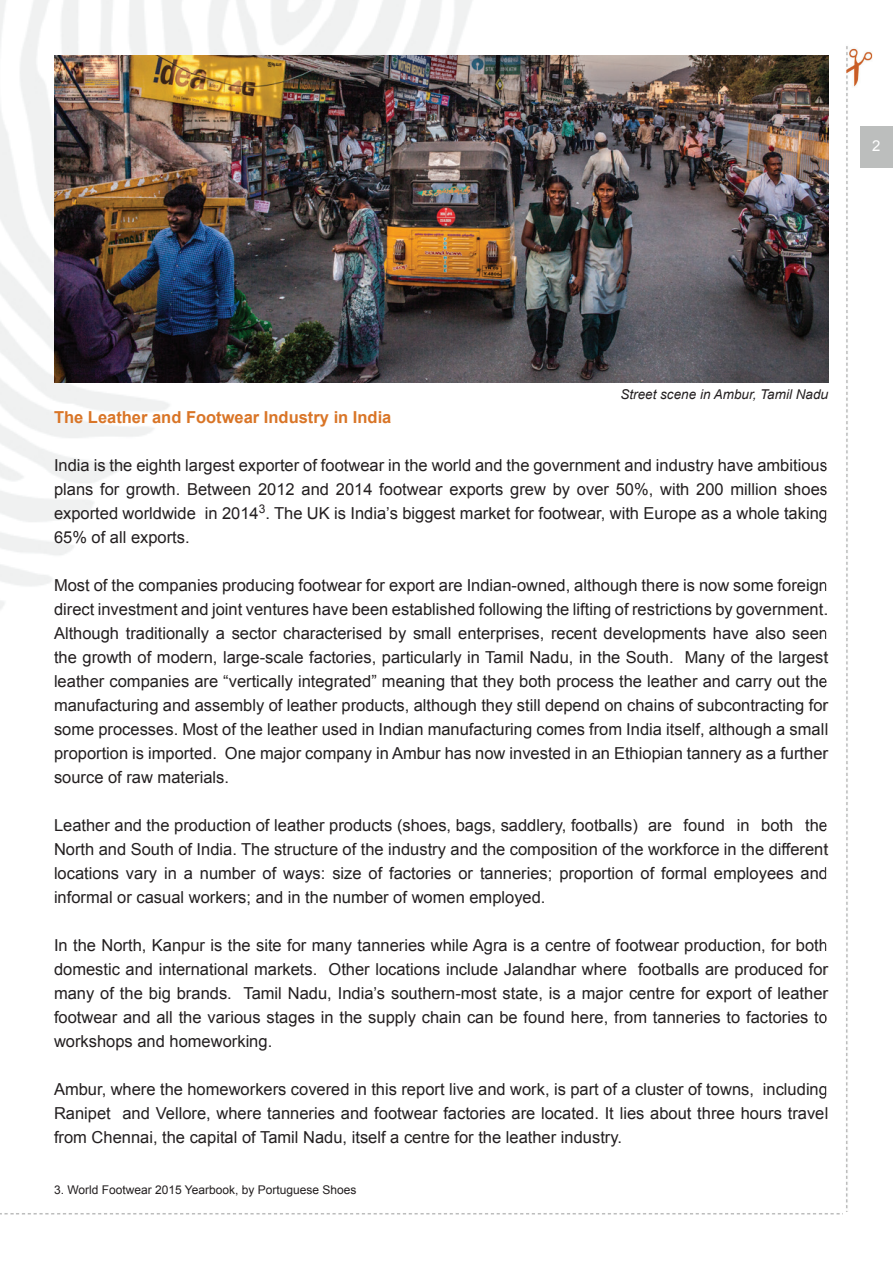
<style>
.page{position:relative;width:893px;height:1263px;background:#fff}
.page>*{position:absolute;margin:0;border:0;box-sizing:border-box;transform-origin:0 0}
.t1{font:16.5px/24px "Arial";color:#231f20;text-align:justify}
.t2{font:700 16.5px "Arial";color:#d97527}
.t3{font:15px "Arial";color:#fff}
.t4{font:italic 13.5px "Arial";color:#231f20}
.t5{font:12px "Arial";color:#231f20}
</style>
<div class="page">
<img style="left:0;top:1213px;width:843px;height:2px">
<img style="left:828px;top:46px;width:48px;height:1165px">
<img style="left:54px;top:55px;width:774px;height:328px">
<p class="t3" style="left:872px;top:136px;width:10px">2</p>
<p class="t4" style="left:620px;top:385px;width:209px">Street scene in Ambur, Tamil Nadu</p>
<p class="t2" style="left:54px;top:406px;width:339px">The Leather and Footwear Industry in India</p>
<p class="t1" style="left:54px;top:453px;width:776px">India is the eighth largest exporter of footwear in the world and the government and industry have ambitious plans for growth. Between 2012 and 2014 footwear exports grew by over 50%, with 200 million shoes exported worldwide in 2014<sup>3</sup>. The UK is India’s biggest market for footwear, with Europe as a whole taking 65% of all exports.</p>
<p class="t1" style="left:54px;top:573px;width:776px">Most of the companies producing footwear for export are Indian-owned, although there is now some foreign direct investment and joint ventures have been established following the lifting of restrictions by government.<br>Although traditionally a sector characterised by small enterprises, recent developments have also seen the growth of modern, large-scale factories, particularly in Tamil Nadu, in the South. Many of the largest leather companies are “vertically integrated” meaning that they both process the leather and carry out the manufacturing and assembly of leather products, although they still depend on chains of subcontracting for some processes. Most of the leather used in Indian manufacturing comes from India itself, although a small proportion is imported. One major company in Ambur has now invested in an Ethiopian tannery as a further source of raw materials.</p>
<p class="t1" style="left:54px;top:813px;width:775px">Leather and the production of leather products (shoes, bags, saddlery, footballs) are found in both the North and South of India. The structure of the industry and the composition of the workforce in the different locations vary in a number of ways: size of factories or tanneries; proportion of formal employees and informal or casual workers; and in the number of women employed.</p>
<p class="t1" style="left:54px;top:933px;width:776px">In the North, Kanpur is the site for many tanneries while Agra is a centre of footwear production, for both domestic and international markets. Other locations include Jalandhar where footballs are produced for many of the big brands. Tamil Nadu, India’s southern-most state, is a major centre for export of leather footwear and all the various stages in the supply chain can be found here, from tanneries to factories to workshops and homeworking.</p>
<p class="t1" style="left:54px;top:1077px;width:776px">Ambur, where the homeworkers covered in this report live and work, is part of a cluster of towns, including Ranipet and Vellore, where tanneries and footwear factories are located. It lies about three hours travel from Chennai, the capital of Tamil Nadu, itself a centre for the leather industry.</p>
<p class="t5" style="left:54px;top:1182px;width:304px">3. World Footwear 2015 Yearbook, by Portuguese Shoes</p>
</div>
